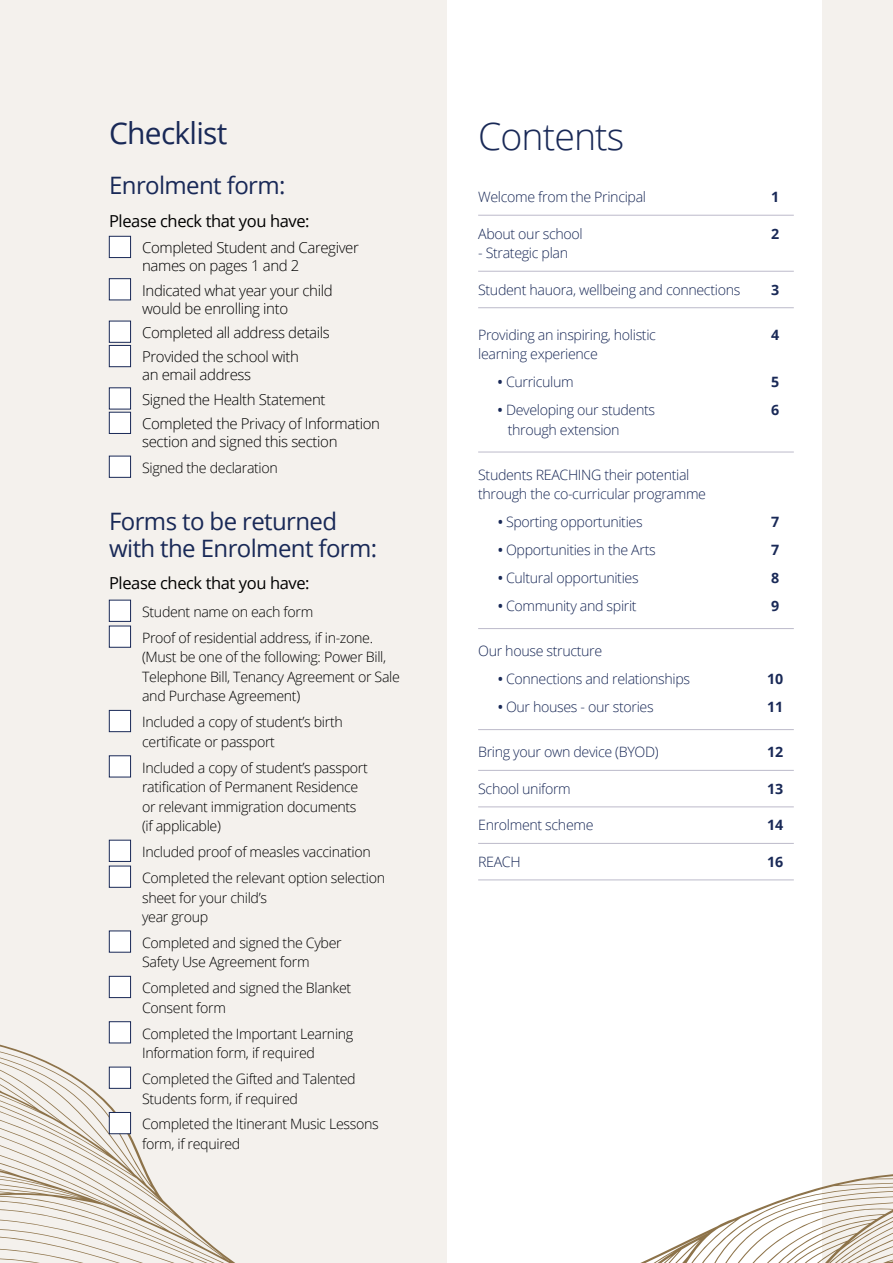
<style>
.page{position:relative;width:893px;height:1263px;background:#f4f1ed}
.page>*{position:absolute;margin:0;border:0;box-sizing:border-box;transform-origin:0 0}
.t1{font:300 37.5px "Open Sans";letter-spacing:-.025em;color:#192957}
.t2{font:30px "Open Sans";letter-spacing:-.025em;color:#192957}
.t3{font:24px/27px "Open Sans";letter-spacing:-.025em;color:#192957}
.t4{font:16.5px "Open Sans";letter-spacing:-.025em;color:#000}
.t5{font:300 15px/24.5px "Open Sans";letter-spacing:-.025em;color:#000}
.t6{font:300 14.25px/19.5px "Open Sans";letter-spacing:-.025em;color:#000}
.t7{font:300 14.25px/19.5px "Open Sans";letter-spacing:-.025em;color:#192957}
.t8{font:700 14.25px "Open Sans";letter-spacing:-.025em;color:#192957}
.s1{font-weight:600}
</style>
<div class="page">
<div style="left:447px;top:0;width:375px;height:1263px;background:#fff"></div>
<hr style="left:478px;top:215px;width:316px;height:1px;background:#bcbaca">
<hr style="left:478px;top:271px;width:316px;height:1px;background:#bcbaca">
<hr style="left:478px;top:307px;width:316px;height:1px;background:#bcbaca">
<hr style="left:478px;top:452px;width:316px;height:1px;background:#bcbaca">
<hr style="left:478px;top:628px;width:316px;height:1px;background:#bcbaca">
<hr style="left:478px;top:729px;width:316px;height:1px;background:#bcbaca">
<hr style="left:478px;top:770px;width:316px;height:1px;background:#bcbaca">
<hr style="left:478px;top:807px;width:316px;height:1px;background:#bcbaca">
<hr style="left:478px;top:843px;width:316px;height:1px;background:#bcbaca">
<hr style="left:478px;top:880px;width:316px;height:1px;background:#bcbaca">
<svg style="left:0;top:975px;width:893px;height:288px"></svg>
<div style="left:109px;top:236px;width:22px;height:22px;background:#fff;border:1px solid #192957"></div>
<div style="left:109px;top:278px;width:22px;height:22px;background:#fff;border:1px solid #192957"></div>
<div style="left:109px;top:321px;width:22px;height:21px;background:#fff;border:1px solid #192957"></div>
<div style="left:109px;top:345px;width:22px;height:22px;background:#fff;border:1px solid #192957"></div>
<div style="left:109px;top:388px;width:22px;height:21px;background:#fff;border:1px solid #192957"></div>
<div style="left:109px;top:412px;width:22px;height:22px;background:#fff;border:1px solid #192957"></div>
<div style="left:109px;top:456px;width:22px;height:21px;background:#fff;border:1px solid #192957"></div>
<div style="left:109px;top:600px;width:22px;height:22px;background:#fff;border:1px solid #192957"></div>
<div style="left:109px;top:626px;width:22px;height:21px;background:#fff;border:1px solid #192957"></div>
<div style="left:109px;top:710px;width:22px;height:22px;background:#fff;border:1px solid #192957"></div>
<div style="left:109px;top:756px;width:22px;height:21px;background:#fff;border:1px solid #192957"></div>
<div style="left:109px;top:840px;width:22px;height:22px;background:#fff;border:1px solid #192957"></div>
<div style="left:109px;top:866px;width:22px;height:21px;background:#fff;border:1px solid #192957"></div>
<div style="left:109px;top:931px;width:22px;height:21px;background:#fff;border:1px solid #192957"></div>
<div style="left:109px;top:976px;width:22px;height:22px;background:#fff;border:1px solid #192957"></div>
<div style="left:109px;top:1021px;width:22px;height:22px;background:#fff;border:1px solid #192957"></div>
<div style="left:109px;top:1067px;width:22px;height:21px;background:#fff;border:1px solid #192957"></div>
<div style="left:109px;top:1112px;width:22px;height:22px;background:#fff;border:1px solid #192957"></div>
<h2 class="t2" style="left:109px;top:113px;width:120px">Checklist</h2>
<h1 class="t1" style="left:478px;top:111px;width:148px">Contents</h1>
<h3 class="t3" style="left:109px;top:172px;width:178px">Enrolment form:</h3>
<p class="t4" style="left:109px;top:209px;width:202px">Please check that you have:</p>
<p class="t5" style="left:142px;top:238px;width:218px;line-height:18px">Completed Student and Caregiver names on pages 1 and 2</p>
<p class="t5" style="left:142px;top:281px;width:192px;line-height:18px">Indicated what year your child would be enrolling into</p>
<p class="t5" style="left:142px;top:320px;width:189px">Completed all address details<br>Provided the school with</p>
<p class="t5" style="left:142px;top:362px;width:239px">an email address<br>Signed the Health Statement<br>Completed the Privacy of Information</p>
<p class="t5" style="left:142px;top:429px;width:197px">section and signed this section</p>
<p class="t6" style="left:142px;top:458px;width:137px">Signed the declaration</p>
<h3 class="t3" style="left:109px;top:507px;width:270px">Forms to be returned with the Enrolment form:</h3>
<p class="t4" style="left:109px;top:572px;width:202px">Please check that you have:</p>
<p class="t6" style="left:142px;top:598px;width:232px;line-height:26px">Student name on each form<br>Proof of residential address, if in-zone.</p>
<p class="t6" style="left:142px;top:647px;width:259px">(Must be one of the following: Power Bill,<br>Telephone Bill, Tenancy Agreement or Sale and Purchase Agreement)</p>
<p class="t6" style="left:142px;top:712px;width:202px">Included a copy of student’s birth certificate or passport</p>
<p class="t6" style="left:142px;top:757px;width:227px">Included a copy of student’s passport ratification of Permanent Residence or relevant immigration documents (if applicable)</p>
<p class="t6" style="left:142px;top:838px;width:244px;line-height:26px">Included proof of measles vaccination<br>Completed the relevant option selection</p>
<p class="t6" style="left:142px;top:887px;width:126px">sheet for your child’s year group</p>
<p class="t6" style="left:142px;top:932px;width:201px">Completed and signed the Cyber<br>Safety Use Agreement form</p>
<p class="t6" style="left:142px;top:978px;width:211px">Completed and signed the Blanket<br>Consent form</p>
<p class="t6" style="left:142px;top:1023px;width:213px">Completed the Important Learning<br>Information form, if required</p>
<p class="t6" style="left:142px;top:1069px;width:215px">Completed the Gifted and Talented<br>Students form, if required</p>
<p class="t6" style="left:142px;top:1114px;width:238px">Completed the Itinerant Music Lessons form, if required</p>
<p class="t7" style="left:478px;top:187px;width:169px">Welcome from the Principal</p>
<p class="t8" style="left:771px;top:187px;width:10px">1</p>
<p class="t7" style="left:478px;top:223px;width:106px">About our school</p>
<p class="t8" style="left:771px;top:224px;width:10px">2</p>
<p class="t7" style="left:478px;top:243px;width:91px">- Strategic plan</p>
<p class="t7" style="left:478px;top:279px;width:264px">Student hauora, wellbeing and connections</p>
<p class="t8" style="left:771px;top:280px;width:10px">3</p>
<p class="t7" style="left:478px;top:324px;width:179px">Providing an inspiring, holistic</p>
<p class="t8" style="left:771px;top:325px;width:10px">4</p>
<p class="t7" style="left:478px;top:344px;width:121px">learning experience</p>
<p class="t7" style="left:498px;top:372px;width:78px"><span class="s1">•</span> Curriculum</p>
<p class="t8" style="left:771px;top:372px;width:10px">5</p>
<p class="t7" style="left:498px;top:400px;width:159px"><span class="s1">•</span> Developing our students</p>
<p class="t8" style="left:771px;top:400px;width:10px">6</p>
<p class="t7" style="left:508px;top:419px;width:113px">through extension</p>
<p class="t7" style="left:478px;top:464px;width:229px">Students REACHING their potential through the co-curricular programme</p>
<p class="t7" style="left:498px;top:512px;width:147px"><span class="s1">•</span> Sporting opportunities</p>
<p class="t8" style="left:771px;top:512px;width:10px">7</p>
<p class="t7" style="left:498px;top:540px;width:160px"><span class="s1">•</span> Opportunities in the Arts</p>
<p class="t8" style="left:771px;top:540px;width:10px">7</p>
<p class="t7" style="left:498px;top:568px;width:143px"><span class="s1">•</span> Cultural opportunities</p>
<p class="t8" style="left:771px;top:568px;width:10px">8</p>
<p class="t7" style="left:498px;top:596px;width:141px"><span class="s1">•</span> Community and spirit</p>
<p class="t8" style="left:771px;top:596px;width:10px">9</p>
<p class="t7" style="left:478px;top:641px;width:126px">Our house structure</p>
<p class="t7" style="left:498px;top:669px;width:194px"><span class="s1">•</span> Connections and relationships</p>
<p class="t8" style="left:767px;top:669px;width:17px">10</p>
<p class="t7" style="left:498px;top:697px;width:157px"><span class="s1">•</span> Our houses - our stories</p>
<p class="t8" style="left:767px;top:697px;width:17px">11</p>
<p class="t7" style="left:478px;top:742px;width:182px">Bring your own device (BYOD)</p>
<p class="t8" style="left:767px;top:742px;width:17px">12</p>
<p class="t7" style="left:478px;top:779px;width:94px">School uniform</p>
<p class="t8" style="left:767px;top:779px;width:17px">13</p>
<p class="t7" style="left:478px;top:815px;width:117px">Enrolment scheme</p>
<p class="t8" style="left:767px;top:815px;width:17px">14</p>
<p class="t7" style="left:478px;top:852px;width:44px">REACH</p>
<p class="t8" style="left:767px;top:852px;width:17px">16</p>
</div>
